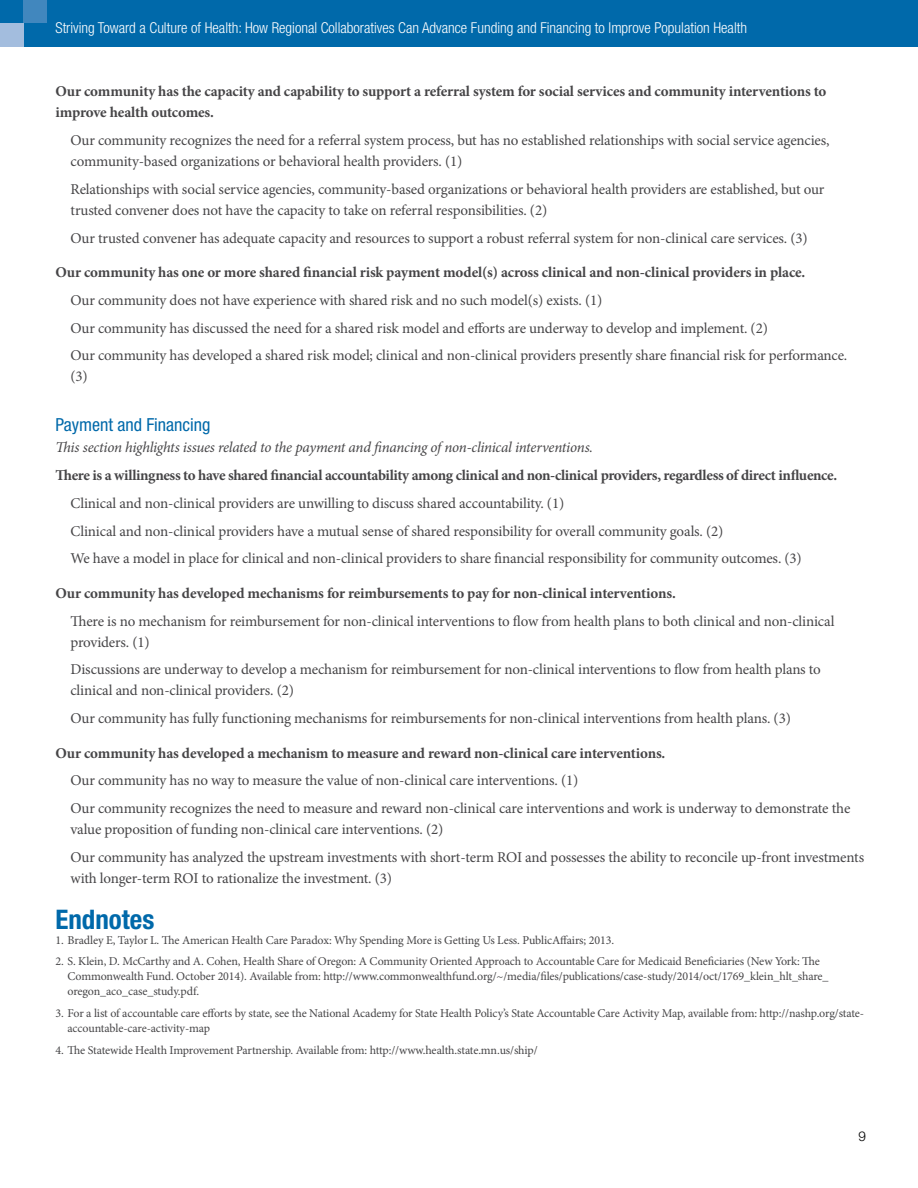
<style>
.page{position:relative;width:918px;height:1188px;background:#fff}
.page>*{position:absolute;margin:0;border:0;box-sizing:border-box;transform-origin:0 0}
.t1{font:700 condensed 27px "Helvetica Neue LT Std";color:#0069aa}
.t2{font:condensed 18px "Helvetica Neue LT Std";color:#0069aa}
.t3{font:15px/27.8px "Minion Pro";letter-spacing:-.01em;color:#464547}
.t4{font:700 15px/21px "Minion Pro";letter-spacing:-.015em;color:#464547}
.t5{font:300 condensed 15px "Helvetica Neue LT Std";color:#fff}
.t6{font:italic 15px "Minion Pro";letter-spacing:-.02em;color:#464547}
.t7{font:300 13.5px "Helvetica Neue LT Std";color:#000}
.t8{font:12px/15px "Minion Pro";letter-spacing:-.015em;color:#464547}
</style>
<div class="page">
<div style="left:0;top:0;width:918px;height:47px;background:#0069aa"></div>
<div style="left:0;top:23px;width:24px;height:24px;background:#a3bdde"></div>
<div style="left:24px;top:0;width:23px;height:23px;background:#4187be"></div>
<p class="t5" style="left:56px;top:19px;width:693px">Striving Toward a Culture of Health: How Regional Collaboratives Can Advance Funding and Financing to Improve Population Health</p>
<p class="t4" style="left:56px;top:81px;width:773px">Our community has the capacity and capability to support a referral system for social services and community interventions to improve health outcomes.</p>
<p class="t3" style="left:70px;top:130px;width:761px;line-height:21px">Our community recognizes the need for a referral system process, but has no established relationships with social service agencies, community-based organizations or behavioral health providers. (1)</p>
<p class="t3" style="left:70px;top:179px;width:756px;line-height:21px">Relationships with social service agencies, community-based organizations or behavioral health providers are established, but our trusted convener does not have the capacity to take on referral responsibilities. (2)</p>
<p class="t3" style="left:70px;top:224px;width:739px">Our trusted convener has adequate capacity and resources to support a robust referral system for non-clinical care services. (3)</p>
<p class="t4" style="left:56px;top:262px;width:751px">Our community has one or more shared financial risk payment model(s) across clinical and non-clinical providers in place.</p>
<p class="t3" style="left:70px;top:286px;width:778px">Our community does not have experience with shared risk and no such model(s) exists. (1)<br>Our community has discussed the need for a shared risk model and efforts are underway to develop and implement. (2)<br>Our community has developed a shared risk model; clinical and non-clinical providers presently share financial risk for performance.</p>
<p class="t3" style="left:70px;top:363px;width:19px">(3)</p>
<p class="t2" style="left:56px;top:415px;width:156px">Payment and Financing</p>
<p class="t6" style="left:56px;top:437px;width:539px">This section highlights issues related to the payment and financing of non-clinical interventions.</p>
<p class="t4" style="left:56px;top:465px;width:783px">There is a willingness to have shared financial accountability among clinical and non-clinical providers, regardless of direct influence.</p>
<p class="t3" style="left:70px;top:489px;width:733px">Clinical and non-clinical providers are unwilling to discuss shared accountability. (1)<br>Clinical and non-clinical providers have a mutual sense of shared responsibility for overall community goals. (2)<br>We have a model in place for clinical and non-clinical providers to share financial responsibility for community outcomes. (3)</p>
<p class="t4" style="left:56px;top:582px;width:622px">Our community has developed mechanisms for reimbursements to pay for non-clinical interventions.</p>
<p class="t3" style="left:70px;top:610px;width:765px;line-height:21px">There is no mechanism for reimbursement for non-clinical interventions to flow from health plans to both clinical and non-clinical providers. (1)</p>
<p class="t3" style="left:70px;top:659px;width:752px;line-height:21px">Discussions are underway to develop a mechanism for reimbursement for non-clinical interventions to flow from health plans to clinical and non-clinical providers. (2)</p>
<p class="t3" style="left:70px;top:704px;width:722px">Our community has fully functioning mechanisms for reimbursements for non-clinical interventions from health plans. (3)</p>
<p class="t4" style="left:56px;top:742px;width:611px">Our community has developed a mechanism to measure and reward non-clinical care interventions.</p>
<p class="t3" style="left:70px;top:767px;width:781px">Our community has no way to measure the value of non-clinical care interventions. (1)<br>Our community recognizes the need to measure and reward non-clinical care interventions and work is underway to demonstrate the</p>
<p class="t3" style="left:70px;top:815px;width:795px">value proposition of funding non-clinical care interventions. (2)<br>Our community has analyzed the upstream investments with short-term ROI and possesses the ability to reconcile up-front investments</p>
<p class="t3" style="left:70px;top:864px;width:323px">with longer-term ROI to rationalize the investment. (3)</p>
<h1 class="t1" style="left:56px;top:903px;width:100px">Endnotes</h1>
<p class="t8" style="left:56px;top:932px;width:560px">1. Bradley E, Taylor L. The American Health Care Paradox: Why Spending More is Getting Us Less. PublicAffairs; 2013.</p>
<p class="t8" style="left:68px;top:954px;width:763px;text-indent:-12px">2. S. Klein, D. McCarthy and A. Cohen, Health Share of Oregon: A Community Oriented Approach to Accountable Care for Medicaid Beneficiaries (New York: The<br>Commonwealth Fund. October 2014). Available from: http://www.commonwealthfund.org/~/media/files/publications/case-study/2014/oct/1769_klein_hlt_share_ oregon_aco_case_study.pdf.</p>
<p class="t8" style="left:68px;top:1006px;width:798px;text-indent:-12px">3. For a list of accountable care efforts by state, see the National Academy for State Health Policy’s State Accountable Care Activity Map, available from: http://nashp.org/state&shy;accountable-care-activity-map</p>
<p class="t8" style="left:56px;top:1043px;width:484px">4. The Statewide Health Improvement Partnership. Available from: http://www.health.state.mn.us/ship/</p>
<p class="t7" style="left:858px;top:1128px;width:9px">9</p>
</div>
